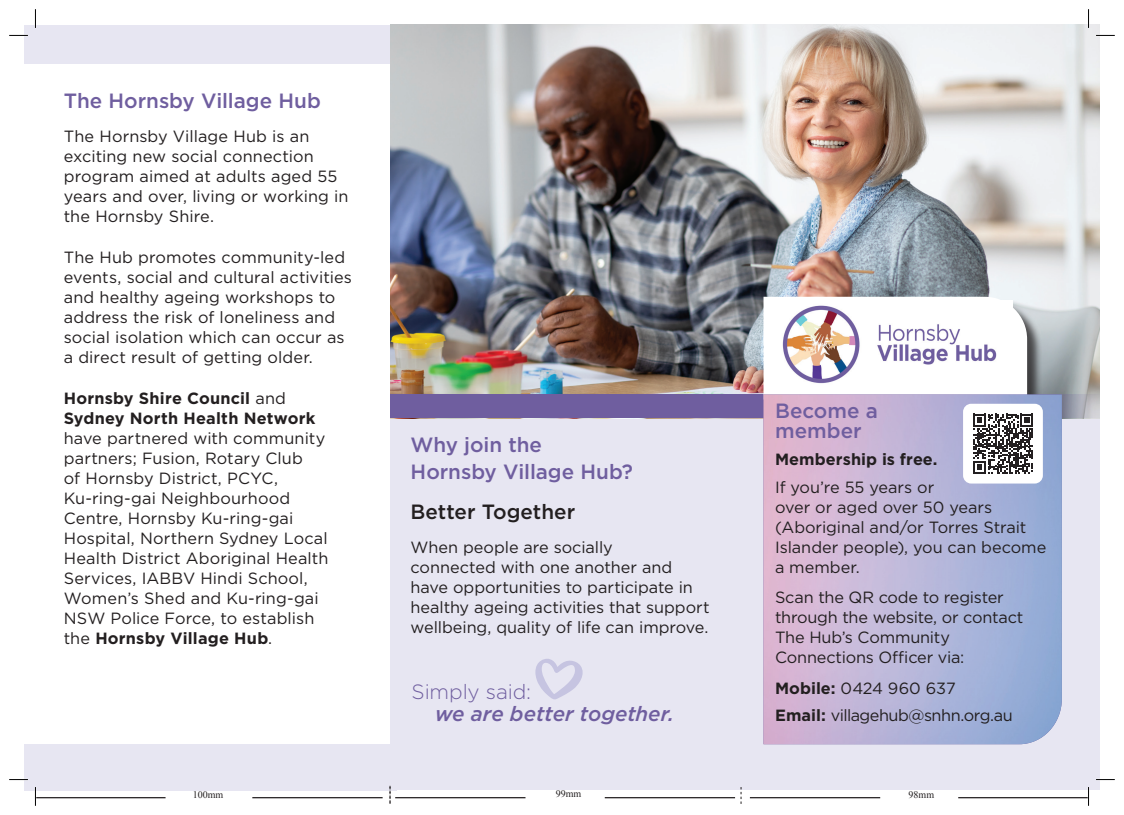
<style>
.page{position:relative;width:1124px;height:815px;background:#fff}
.page>*{position:absolute;margin:0;border:0;box-sizing:border-box;transform-origin:0 0}
.t1{font:500 20.62px/26.2px "Gotham";color:#6f5e9f}
.t2{font:italic 500 20.62px "Gotham";letter-spacing:-.005em;color:#6f5e9f}
.t3{font:500 20.62px "Gotham";color:#231f20}
.t4{font:300 20.62px "Gotham";letter-spacing:-.01em;color:#6f5e9f}
.t5{font:16.25px/20px "Gotham";color:#231f20}
.t6{font:700 16.25px/20px "Gotham";letter-spacing:.01em;color:#231f20}
.t7{font:16.25px/27.1px "Gotham";letter-spacing:-.03em;color:#231f20}
.t8{font:10px "Times New Roman";color:#231f20}
.s1{font-weight:400}
.s2{font-weight:700}
</style>
<div class="page">
<div style="left:25px;top:25px;width:372px;height:39px;background:#e7e6f2"></div>
<div style="left:25px;top:744px;width:372px;height:46px;background:#e7e6f2"></div>
<div style="left:390px;top:25px;width:708px;height:765px;background:#e7e6f2"></div>
<img style="left:390px;top:25px;width:708px;height:369px">
<div style="left:390px;top:394px;width:708px;height:24px;background:#6f5e9f"></div>
<div style="left:765px;top:299px;width:277px;height:116px;background:#231f20;opacity:.75"></div>
<svg style="left:763px;top:297px;width:263px;height:98px"></svg>
<img style="left:765px;top:301px;width:247px;height:94px">
<svg style="left:535px;top:659px;width:48px;height:41px"></svg>
<img style="left:763px;top:395px;width:298px;height:349px">
<div style="left:962px;top:404px;width:80px;height:80px;background:#fff;border-radius:8px"></div>
<svg style="left:973px;top:414px;width:59px;height:60px"></svg>
<svg style="left:389px;top:786px;width:1px;height:18px"></svg>
<svg style="left:740px;top:787px;width:1px;height:17px"></svg>
<hr style="left:35px;top:797px;width:130px;height:1px;background:#231f20">
<hr style="left:395px;top:797px;width:130px;height:1px;background:#231f20">
<hr style="left:749px;top:797px;width:131px;height:1px;background:#231f20">
<hr style="left:252px;top:797px;width:130px;height:1px;background:#231f20">
<hr style="left:604px;top:797px;width:131px;height:1px;background:#231f20">
<hr style="left:958px;top:797px;width:130px;height:1px;background:#231f20">
<svg style="left:9px;top:35px;width:19px;height:1px"></svg>
<svg style="left:1095px;top:35px;width:19px;height:1px"></svg>
<svg style="left:9px;top:779px;width:19px;height:1px"></svg>
<svg style="left:1096px;top:779px;width:18px;height:1px"></svg>
<svg style="left:35px;top:9px;width:1px;height:19px"></svg>
<svg style="left:35px;top:787px;width:1px;height:19px"></svg>
<svg style="left:1087px;top:9px;width:2px;height:19px"></svg>
<svg style="left:1087px;top:787px;width:2px;height:19px"></svg>
<p class="t1" style="left:64px;top:87px;width:258px">The Hornsby Village Hub</p>
<p class="t5" style="left:64px;top:126px;width:286px">The Hornsby Village Hub is an exciting new social connection program aimed at adults aged 55 years and over, living or working in the Hornsby Shire.</p>
<p class="t5" style="left:64px;top:247px;width:289px">The Hub promotes community-led events, social and cultural activities and healthy ageing workshops to address the risk of loneliness and social isolation which can occur as a direct result of getting older.</p>
<p class="t6" style="left:64px;top:388px;width:253px">Hornsby Shire Council <span class="s1">and<br></span>Sydney North Health Network</p>
<p class="t5" style="left:64px;top:428px;width:266px">have partnered with community partners; Fusion, Rotary Club<br>of Hornsby District, PCYC,<br>Ku-ring-gai Neighbourhood<br>Centre, Hornsby Ku-ring-gai<br>Hospital, Northern Sydney Local<br>Health District Aboriginal Health<br>Services, IABBV Hindi School,<br>Women’s Shed and Ku-ring-gai<br>NSW Police Force, to establish the <span class="s2">Hornsby Village Hub</span>.</p>
<p class="t1" style="left:410px;top:432px;width:224px">Why join the<br>Hornsby Village Hub?</p>
<p class="t3" style="left:410px;top:498px;width:166px">Better Together</p>
<p class="t5" style="left:410px;top:537px;width:300px">When people are socially<br>connected with one another and have opportunities to participate in healthy ageing activities that support wellbeing, quality of life can improve.</p>
<p class="t4" style="left:411px;top:678px;width:121px">Simply said:</p>
<p class="t2" style="left:435px;top:700px;width:240px">we are better together.</p>
<p class="t1" style="left:774px;top:401px;width:104px;line-height:20px">Become a member</p>
<p class="t6" style="left:774px;top:450px;width:164px">Membership is free.</p>
<p class="t5" style="left:774px;top:476px;width:273px">If you’re 55 years or<br>over or aged over 50 years (Aboriginal and/or Torres Strait<br>Islander people), you can become a member.</p>
<p class="t5" style="left:774px;top:587px;width:250px">Scan the QR code to register through the website, or contact<br>The Hub’s Community<br>Connections Officer via:</p>
<p class="t7" style="left:774px;top:674px;width:239px"><span class="s2">Mobile:</span> 0424 960 637<br><span class="s2">Email:</span> villagehub@snhn.org.au</p>
<p class="t8" style="left:193px;top:788px;width:32px">100mm</p>
<p class="t8" style="left:555px;top:787px;width:27px">99mm</p>
<p class="t8" style="left:908px;top:788px;width:27px">98mm</p>
</div>
